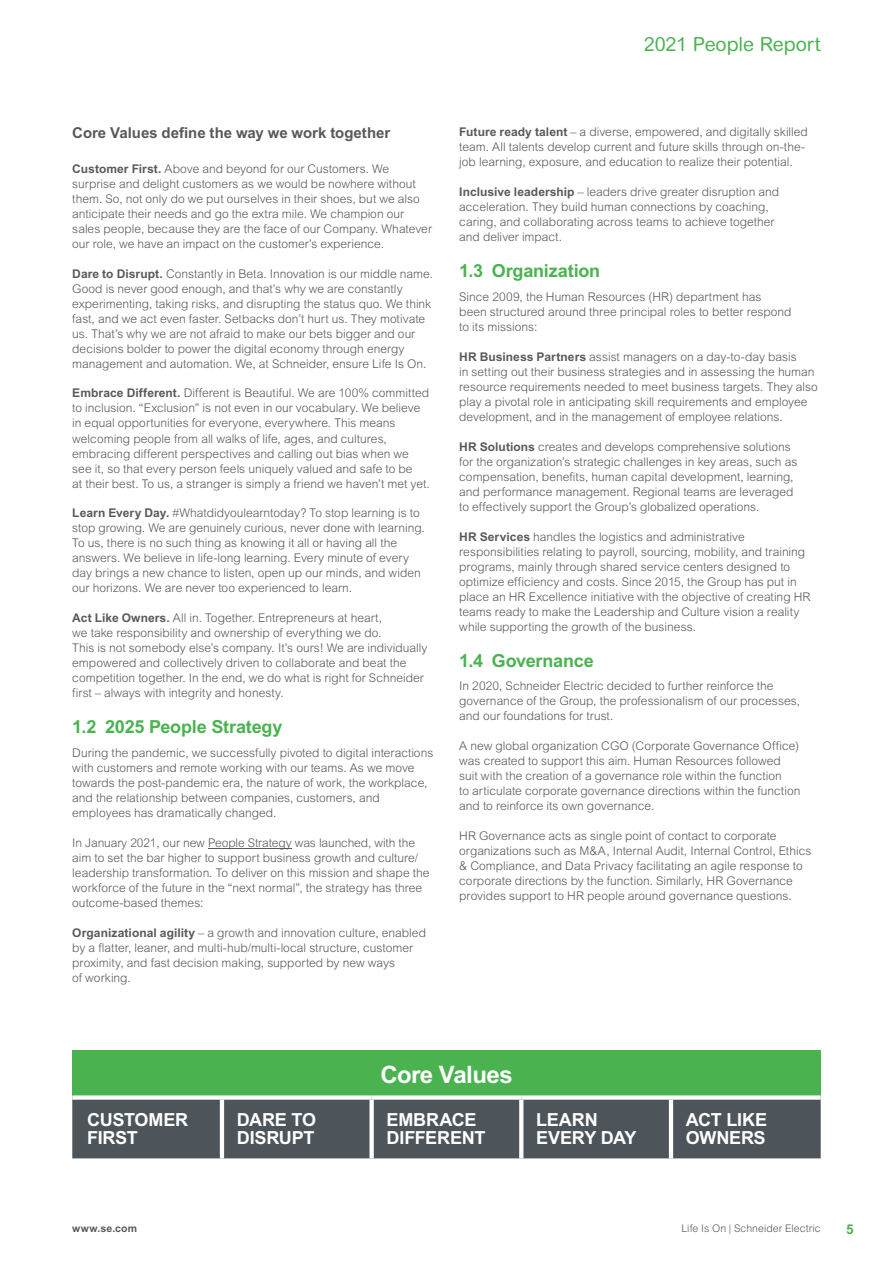
<style>
.page{position:relative;width:893px;height:1263px;background:#fff}
.page>*{position:absolute;margin:0;border:0;box-sizing:border-box;transform-origin:0 0}
.t1{font:700 24px "Arial MT Std";letter-spacing:-.025em;color:#fff}
.t2{font:19.5px "Arial Rounded MT Pro";letter-spacing:-.005em;color:#4ab350}
.t3{font:700 18px/18px "Arial MT Std";letter-spacing:-.01em;color:#fff}
.t4{font:700 18px "Arial MT Std";letter-spacing:-.01em;color:#4ab350}
.t5{font:700 15px "Arial MT Std";letter-spacing:-.005em;color:#58595b}
.t6{font:700 13.5px "Arial MT Std";color:#4ab350}
.t7{font:300 12px/15px "Arial MT Std";color:#58595b}
.t8{font:300 10.5px "Arial MT Std";letter-spacing:.005em;color:#58595b}
.t9{font:700 10.5px "Arial MT Std";letter-spacing:.015em;color:#58595b}
.s1{font-weight:700}
</style>
<div class="page">
<hr style="left:208px;top:849px;width:84px;height:1px;background:#58595b">
<div style="left:72px;top:1050px;width:749px;height:47px;background:#4ab350"></div>
<div style="left:72px;top:1100px;width:749px;height:58px;background:#4d555b"></div>
<div style="left:72px;top:1095px;width:150px;height:5px;background:#fff"></div>
<div style="left:222px;top:1095px;width:150px;height:5px;background:#fff"></div>
<div style="left:372px;top:1095px;width:149px;height:5px;background:#fff"></div>
<div style="left:521px;top:1095px;width:150px;height:5px;background:#fff"></div>
<div style="left:671px;top:1095px;width:150px;height:5px;background:#fff"></div>
<hr style="left:220px;top:1100px;width:4px;height:58px;background:#fff">
<div style="left:369px;top:1100px;width:5px;height:58px;background:#fff"></div>
<svg style="left:519px;top:1100px;width:4px;height:58px"></svg>
<hr style="left:669px;top:1100px;width:4px;height:58px;background:#fff">
<h2 class="t2" style="left:644px;top:33px;width:178px">2021 People Report</h2>
<p class="t5" style="left:72px;top:124px;width:319px">Core Values define the way we work together</p>
<p class="t7" style="left:72px;top:161px;width:361px"><span class="s1">Customer First.</span> Above and beyond for our Customers. We surprise and delight customers as we would be nowhere without them. So, not only do we put ourselves in their shoes, but we also anticipate their needs and go the extra mile. We champion our sales people, because they are the face of our Company. Whatever our role, we have an impact on the customer’s experience.</p>
<p class="t7" style="left:72px;top:266px;width:362px"><span class="s1">Dare to Disrupt.</span> Constantly in Beta. Innovation is our middle name.<br>Good is never good enough, and that’s why we are constantly experimenting, taking risks, and disrupting the status quo. We think fast, and we act even faster. Setbacks don’t hurt us. They motivate us. That’s why we are not afraid to make our bets bigger and our decisions bolder to power the digital economy through energy management and automation. We, at Schneider, ensure Life Is On.</p>
<p class="t7" style="left:72px;top:386px;width:359px"><span class="s1">Embrace Different.</span> Different is Beautiful. We are 100% committed to inclusion. “Exclusion” is not even in our vocabulary. We believe in equal opportunities for everyone, everywhere. This means welcoming people from all walks of life, ages, and cultures, embracing different perspectives and calling out bias when we see it, so that every person feels uniquely valued and safe to be<br>at their best. To us, a stranger is simply a friend we haven’t met yet.</p>
<p class="t7" style="left:72px;top:506px;width:354px"><span class="s1">Learn Every Day.</span> #Whatdidyoulearntoday? To stop learning is to stop growing. We are genuinely curious, never done with learning.<br>To us, there is no such thing as knowing it all or having all the answers. We believe in life-long learning. Every minute of every day brings a new chance to listen, open up our minds, and widen our horizons. We are never too experienced to learn.</p>
<p class="t7" style="left:72px;top:611px;width:357px"><span class="s1">Act Like Owners.</span> All in. Together. Entrepreneurs at heart,<br>we take responsibility and ownership of everything we do.<br>This is not somebody else’s company. It’s ours! We are individually empowered and collectively driven to collaborate and beat the competition together. In the end, we do what is right for Schneider first – always with integrity and honesty.</p>
<h3 class="t4" style="left:72px;top:716px;width:212px">1.2 2025 People Strategy</h3>
<p class="t7" style="left:72px;top:745px;width:363px">During the pandemic, we successfully pivoted to digital interactions with customers and remote working with our teams. As we move towards the post-pandemic era, the nature of work, the workplace, and the relationship between companies, customers, and employees has dramatically changed.</p>
<p class="t7" style="left:72px;top:835px;width:359px">In January 2021, our new People Strategy was launched, with the aim to set the bar higher to support business growth and culture/ leadership transformation. To deliver on this mission and shape the workforce of the future in the “next normal”, the strategy has three outcome-based themes:</p>
<p class="t7" style="left:72px;top:925px;width:355px"><span class="s1">Organizational agility</span> – a growth and innovation culture, enabled by a flatter, leaner, and multi-hub/multi-local structure, customer proximity, and fast decision making, supported by new ways<br>of working.</p>
<p class="t7" style="left:459px;top:124px;width:350px"><span class="s1">Future ready talent</span> – a diverse, empowered, and digitally skilled team. All talents develop current and future skills through on-the&shy;job learning, exposure, and education to realize their potential.</p>
<p class="t7" style="left:459px;top:184px;width:321px"><span class="s1">Inclusive leadership</span> – leaders drive greater disruption and acceleration. They build human connections by coaching, caring, and collaborating across teams to achieve together and deliver impact.</p>
<h3 class="t4" style="left:459px;top:260px;width:142px">1.3 Organization</h3>
<p class="t7" style="left:459px;top:289px;width:334px">Since 2009, the Human Resources (HR) department has been structured around three principal roles to better respond to its missions:</p>
<p class="t7" style="left:459px;top:349px;width:360px"><span class="s1">HR Business Partners</span> assist managers on a day-to-day basis<br>in setting out their business strategies and in assessing the human resource requirements needed to meet business targets. They also play a pivotal role in anticipating skill requirements and employee development, and in the management of employee relations.</p>
<p class="t7" style="left:459px;top:439px;width:340px"><span class="s1">HR Solutions</span> creates and develops comprehensive solutions for the organization’s strategic challenges in key areas, such as compensation, benefits, human capital development, learning, and performance management. Regional teams are leveraged to effectively support the Group’s globalized operations.</p>
<p class="t7" style="left:459px;top:529px;width:353px"><span class="s1">HR Services</span> handles the logistics and administrative responsibilities relating to payroll, sourcing, mobility, and training programs, mainly through shared service centers designed to optimize efficiency and costs. Since 2015, the Group has put in place an HR Excellence initiative with the objective of creating HR teams ready to make the Leadership and Culture vision a reality while supporting the growth of the business.</p>
<h3 class="t4" style="left:459px;top:650px;width:136px">1.4 Governance</h3>
<p class="t7" style="left:459px;top:678px;width:342px">In 2020, Schneider Electric decided to further reinforce the governance of the Group, the professionalism of our processes, and our foundations for trust.</p>
<p class="t7" style="left:459px;top:738px;width:343px">A new global organization CGO (Corporate Governance Office) was created to support this aim. Human Resources followed suit with the creation of a governance role within the function<br>to articulate corporate governance directions within the function and to reinforce its own governance.</p>
<p class="t7" style="left:459px;top:828px;width:354px">HR Governance acts as single point of contact to corporate organizations such as M&amp;A, Internal Audit, Internal Control, Ethics &amp; Compliance, and Data Privacy facilitating an agile response to corporate directions by the function. Similarly, HR Governance provides support to HR people around governance questions.</p>
<h1 class="t1" style="left:380px;top:1060px;width:134px">Core Values</h1>
<h3 class="t3" style="left:87px;top:1110px;width:102px">CUSTOMER<br>FIRST</h3>
<h3 class="t3" style="left:237px;top:1110px;width:81px">DARE TO<br>DISRUPT</h3>
<h3 class="t3" style="left:387px;top:1110px;width:100px">EMBRACE<br>DIFFERENT</h3>
<h3 class="t3" style="left:536px;top:1110px;width:102px">LEARN<br>EVERY DAY</h3>
<h3 class="t3" style="left:686px;top:1110px;width:83px">ACT LIKE<br>OWNERS</h3>
<p class="t9" style="left:72px;top:1222px;width:66px">www.se.com</p>
<p class="t8" style="left:681px;top:1222px;width:141px">Life Is On | Schneider Electric</p>
<p class="t6" style="left:846px;top:1222px;width:9px">5</p>
</div>
